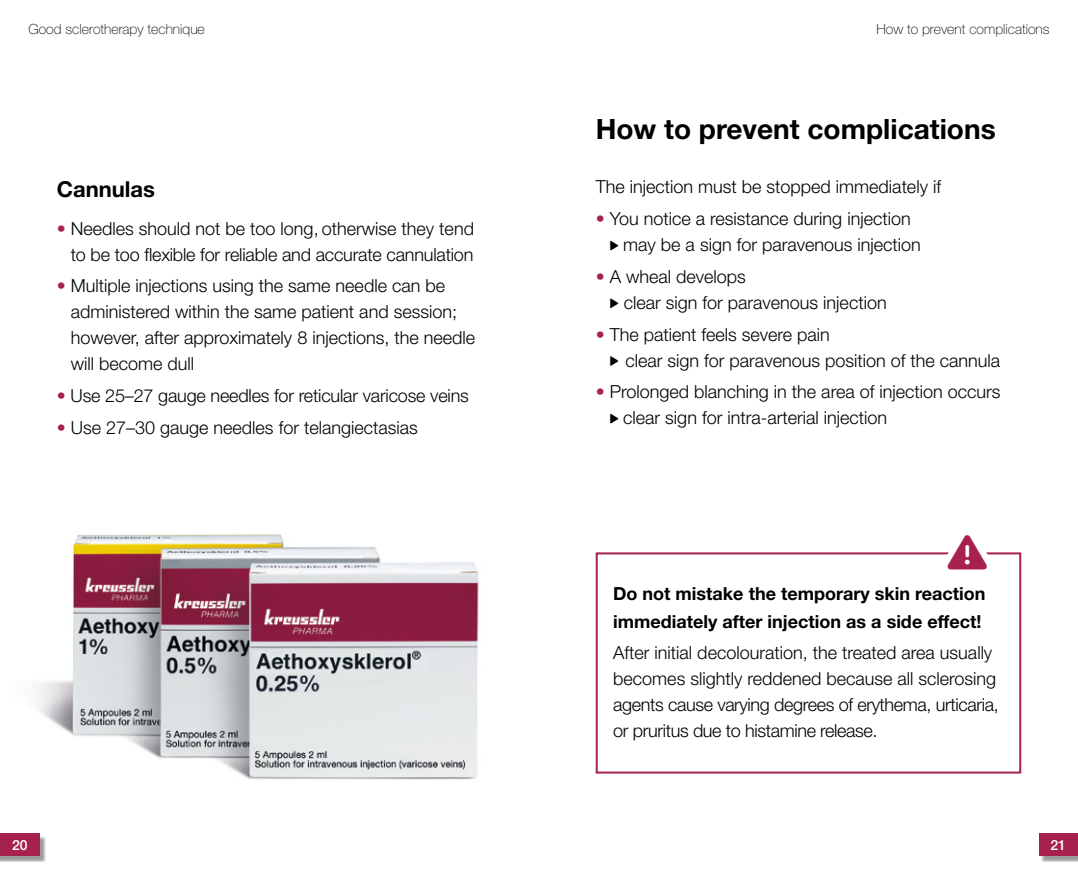
<style>
.page{position:relative;width:1078px;height:879px;background:#fff}
.page>*{position:absolute;margin:0;border:0;box-sizing:border-box;transform-origin:0 0}
.Headline{font:700 28px "Helvetica Neue LT Std";color:#000}
.subline{font:700 22px "Helvetica Neue LT Std";color:#000}
.Fliesstext{font:300 18px/26px "Helvetica Neue LT Std";color:#000}
.Fliesstext-2{font:700 18px/28px "Helvetica Neue LT Std";color:#000}
.Kapitel{font:100 14px "Helvetica Neue LT Std";color:#000}
.t1{font:500 14px "Helvetica Neue LT Std";color:#fff}
.s1{color:#a6214b}
</style>
<div class="page">
<img style="left:38px;top:533px;width:441px;height:247px">
<div style="left:595px;top:552px;width:425px;height:221px;border:2px solid #a6214b"></div>
<div style="left:0;top:835px;width:46px;height:27px;background:#000;opacity:.4"></div>
<div style="left:0;top:833px;width:40px;height:23px;background:#a6214b"></div>
<div style="left:1040px;top:835px;width:37px;height:27px;background:#000;opacity:.4"></div>
<div style="left:1038px;top:833px;width:39px;height:23px;background:#a6214b"></div>
<svg style="left:947px;top:552px;width:39px;height:3px"></svg>
<p class="Kapitel" style="left:28px;top:21px;width:178px">Good sclerotherapy technique</p>
<p class="Kapitel" style="left:876px;top:21px;width:175px">How to prevent complications</p>
<p class="subline" style="left:57px;top:176px;width:100px">Cannulas</p>
<p class="Fliesstext" style="left:57px;top:215px;width:418px;text-align:right"><span class="s1">•</span> Needles should not be too long, otherwise they tend to be too flexible for reliable and accurate cannulation</p>
<p class="Fliesstext" style="left:71px;top:272px;width:406px;text-indent:-14px"><span class="s1">•</span> Multiple injections using the same needle can be administered within the same patient and session; however, after approximately 8 injections, the needle will become dull</p>
<p class="Fliesstext" style="left:57px;top:382px;width:413px"><span class="s1">•</span> Use 25–27 gauge needles for reticular varicose veins</p>
<p class="Fliesstext" style="left:57px;top:414px;width:362px"><span class="s1">•</span> Use 27–30 gauge needles for telangiectasias</p>
<p class="Headline" style="left:595px;top:112px;width:401px">How to prevent complications</p>
<p class="Fliesstext" style="left:595px;top:174px;width:347px">The injection must be stopped immediately if</p>
<p class="Fliesstext" style="left:595px;top:205px;width:316px"><span class="s1">•</span> You notice a resistance during injection</p>
<p class="Fliesstext" style="left:609px;top:231px;width:312px">● may be a sign for paravenous injection</p>
<p class="Fliesstext" style="left:595px;top:263px;width:152px"><span class="s1">•</span> A wheal develops</p>
<p class="Fliesstext" style="left:609px;top:289px;width:278px">● clear sign for paravenous injection</p>
<p class="Fliesstext" style="left:595px;top:321px;width:236px"><span class="s1">•</span> The patient feels severe pain</p>
<p class="Fliesstext" style="left:609px;top:347px;width:392px">● clear sign for paravenous position of the cannula</p>
<p class="Fliesstext" style="left:595px;top:378px;width:406px"><span class="s1">•</span> Prolonged blanching in the area of injection occurs</p>
<p class="Fliesstext" style="left:609px;top:404px;width:279px">● clear sign for intra-arterial injection</p>
<p class="Fliesstext-2" style="left:613px;top:579px;width:373px">Do not mistake the temporary skin reaction immediately after injection as a side effect!</p>
<p class="Fliesstext" style="left:613px;top:639px;width:387px">After initial decolouration, the treated area usually becomes slightly reddened because all sclerosing agents cause varying degrees of erythema, urticaria, or pruritus due to histamine release.</p>
<p class="t1" style="left:12px;top:836px;width:17px">20</p>
<p class="t1" style="left:1050px;top:836px;width:17px">21</p>
</div>
